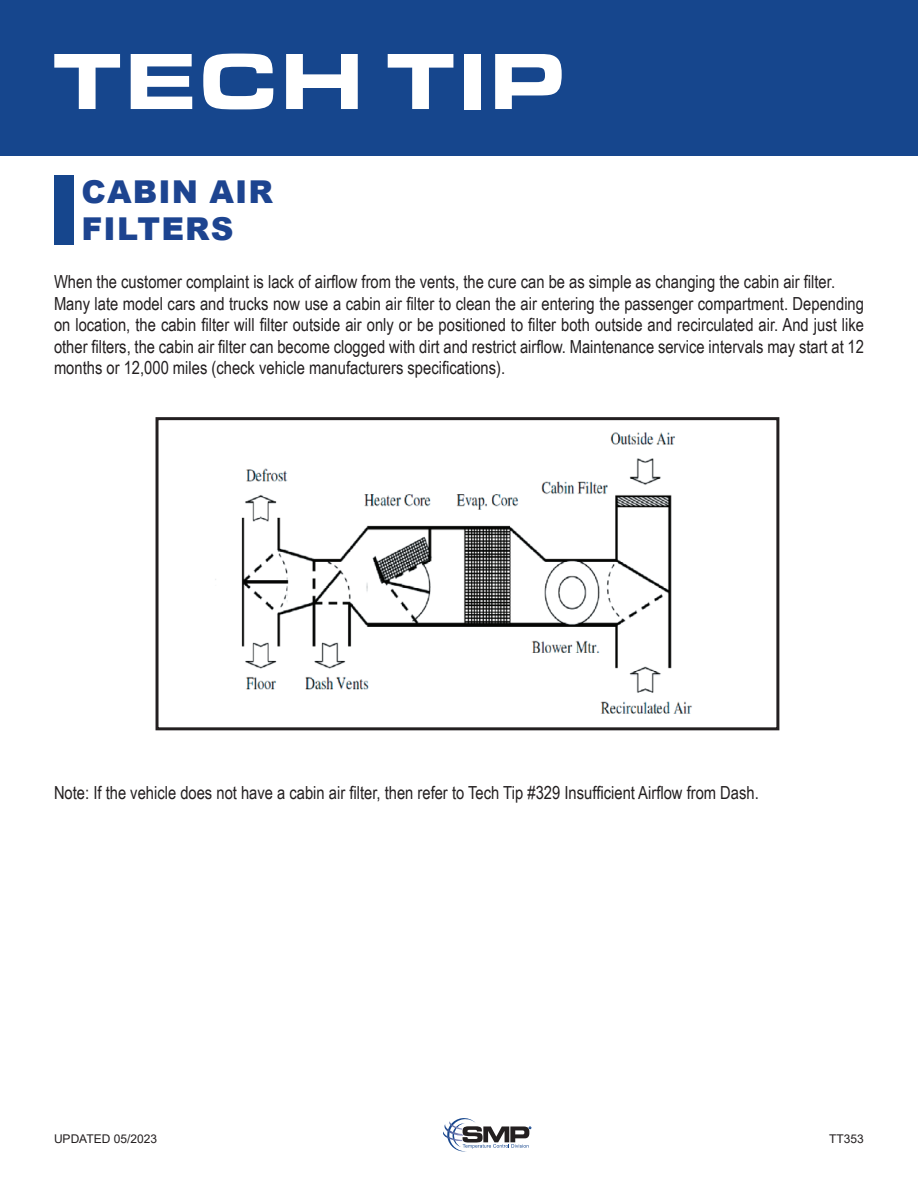
<style>
.page{position:relative;width:918px;height:1188px;background:#fff}
.page>*{position:absolute;margin:0;border:0;box-sizing:border-box;transform-origin:0 0}
.t1{font:900 82.5px "Eurostile Ext";color:#fff}
.t2{font:900 31.5px/37.8px "Arial";letter-spacing:.035em;color:#1d4490}
.t3{font:18px/21.6px "Arial Narrow";color:#231f20}
.Modification_Date{font:12px "Arial";color:#231f20}
.BOM{font:12px "Arial";color:#231f20}
</style>
<div class="page">
<div style="left:0;top:0;width:918px;height:156px;background:#16468d"></div>
<div style="left:54px;top:176px;width:19px;height:69px;background:#16468d"></div>
<img style="left:215px;top:432px;width:477px;height:282px">
<div style="left:156px;top:417px;width:623px;height:313px;border:3px solid #231f20"></div>
<svg style="left:443px;top:1118px;width:88px;height:34px"></svg>
<h1 class="t1" style="left:52px;top:19px;width:516px">TECH TIP</h1>
<h2 class="t2" style="left:82px;top:171px;width:193px">CABIN AIR<br>FILTERS</h2>
<p class="t3" style="left:54px;top:270px;width:812px">When the customer complaint is lack of airflow from the vents, the cure can be as simple as changing the cabin air filter.<br>Many late model cars and trucks now use a cabin air filter to clean the air entering the passenger compartment. Depending on location, the cabin filter will filter outside air only or be positioned to filter both outside and recirculated air. And just like other filters, the cabin air filter can become clogged with dirt and restrict airflow. Maintenance service intervals may start at 12 months or 12,000 miles (check vehicle manufacturers specifications).</p>
<p class="t3" style="left:54px;top:781px;width:706px">Note: If the vehicle does not have a cabin air filter, then refer to Tech Tip #329 Insufficient Airflow from Dash.</p>
<p class="Modification_Date" style="left:54px;top:1130px;width:105px">UPDATED 05/2023</p>
<p class="BOM" style="left:829px;top:1130px;width:36px">TT353</p>
</div>
